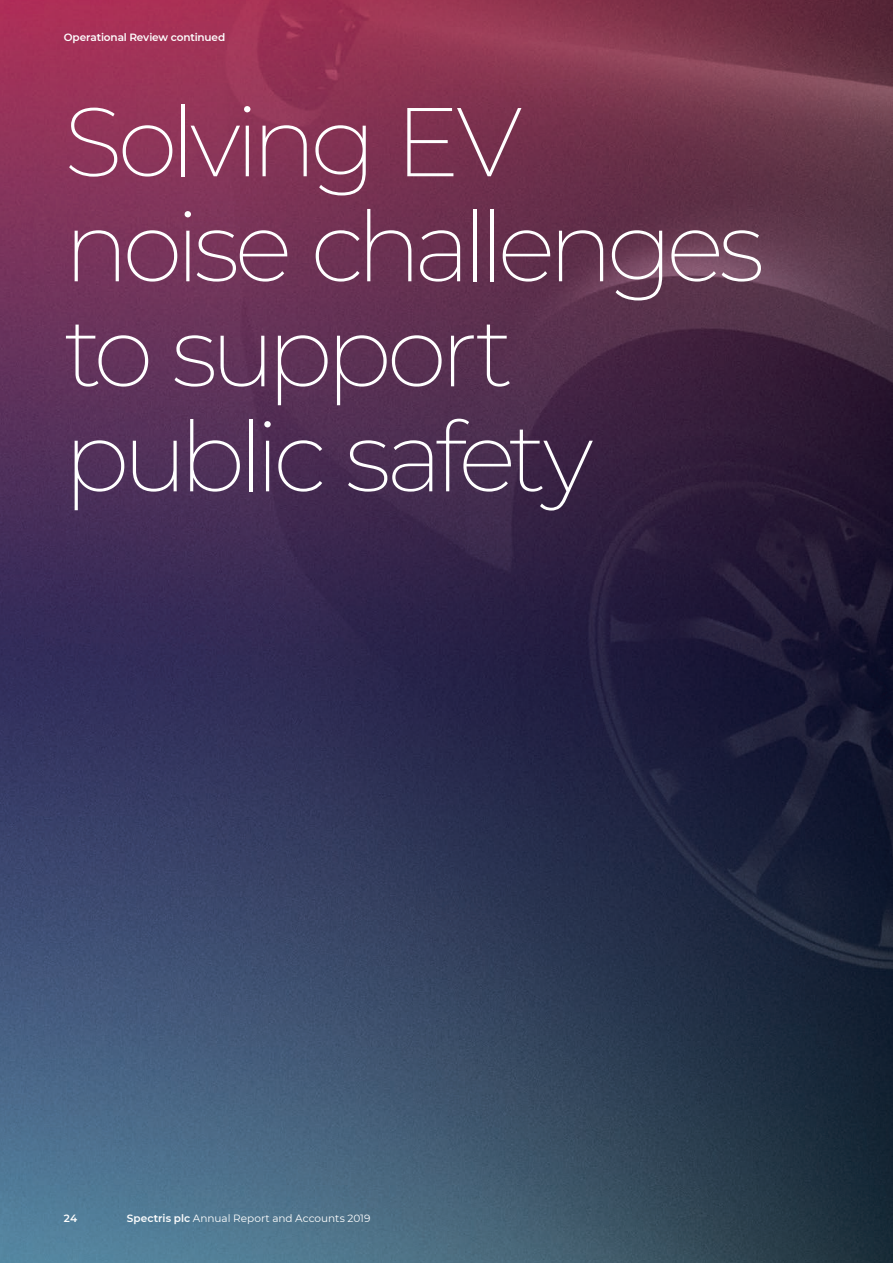
<style>
.page{position:relative;width:893px;height:1263px;background:#fff}
.page>*{position:absolute;margin:0;border:0;box-sizing:border-box;transform-origin:0 0}
.t1{font:200 97.5px/105px "Montserrat";letter-spacing:-.07em;color:#fff}
.t2{font:10.5px "Montserrat";color:#fff}
.t3{font:600 10.5px "Montserrat";letter-spacing:-.01em;color:#fff}
.s1{font-weight:600}
</style>
<div class="page">
<img style="left:0;top:0;width:893px;height:1263px">
<p class="t3" style="left:64px;top:30px;width:163px">Operational Review continued</p>
<p class="t1" style="left:64px;top:86px;width:702px">Solving EV noise challenges to support public safety</p>
<p class="t3" style="left:64px;top:1211px;width:15px">24</p>
<p class="t2" style="left:127px;top:1211px;width:245px"><span class="s1">Spectris plc</span> Annual Report and Accounts 2019</p>
</div>
